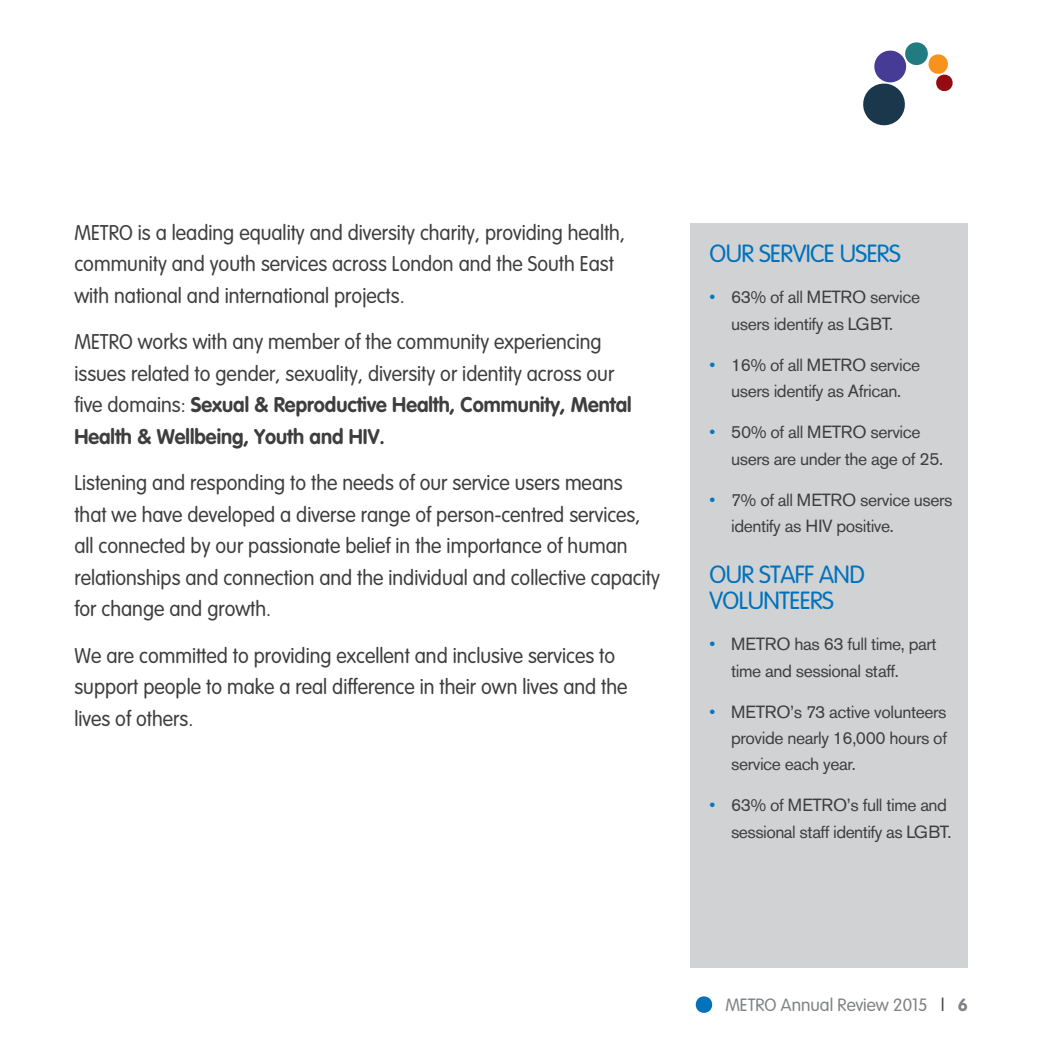
<style>
.page{position:relative;width:1042px;height:1042px;background:#fff}
.page>*{position:absolute;margin:0;border:0;box-sizing:border-box;transform-origin:0 0}
.SUb_head{font:300 24.5px/26.2px "VAG Rounded";letter-spacing:-.025em;color:#0072bc}
.t1{font:300 21px/31.5px "VAG Rounded";color:#3e3e3f;scale:.95 1}
.t2{font:17.5px/26.2px "Akzidenz Grotesk BE";letter-spacing:-.025em;color:#3e3e3f}
.t3{font:300 17.5px "VAG Rounded";color:#808285}
.s1{font-weight:700}
.s2{color:#007ac0}
.s3{color:#3e3e3f}
</style>
<div class="page">
<svg style="left:695px;top:996px;width:18px;height:17px"></svg>
<svg style="left:863px;top:42px;width:90px;height:84px"></svg>
<div style="left:690px;top:223px;width:277px;height:744px;background:#d1d2d4"></div>
<p class="t1" style="left:74px;top:217px;width:581px">METRO is a leading equality and diversity charity, providing health, community and youth services across London and the South East with national and international projects.</p>
<p class="t1" style="left:74px;top:326px;width:588px">METRO works with any member of the community experiencing issues related to gender, sexuality, diversity or identity across our five domains: <span class="s1">Sexual &amp; Reproductive Health, Community, Mental Health &amp; Wellbeing, Youth and HIV.</span></p>
<p class="t1" style="left:74px;top:467px;width:618px">Listening and responding to the needs of our service users means that we have developed a diverse range of person-centred services, all connected by our passionate belief in the importance of human relationships and connection and the individual and collective capacity for change and growth.</p>
<p class="t1" style="left:74px;top:639px;width:584px">We are committed to providing excellent and inclusive services to support people to make a real difference in their own lives and the lives of others.</p>
<p class="SUb_head" style="left:709px;top:241px;width:193px">OUR SERVICE USERS</p>
<p class="t2" style="left:709px;top:284px;width:212px;text-align:center"><span class="s2">•</span> 63% of all METRO service users identify as LGBT.</p>
<p class="t2" style="left:709px;top:352px;width:212px;text-align:center"><span class="s2">•</span> 16% of all METRO service users identify as African.</p>
<p class="t2" style="left:731px;top:419px;width:213px;text-indent:-22px"><span class="s2">•</span> 50% of all METRO service users are under the age of 25.</p>
<p class="t2" style="left:731px;top:486px;width:223px;text-indent:-22px"><span class="s2">•</span> 7% of all METRO service users identify as HIV positive.</p>
<p class="SUb_head" style="left:709px;top:561px;width:157px">OUR STAFF AND<br>VOLUNTEERS</p>
<p class="t2" style="left:731px;top:631px;width:207px;text-indent:-22px"><span class="s2">•</span> METRO has 63 full time, part time and sessional staff.</p>
<p class="t2" style="left:731px;top:698px;width:217px;text-align:justify;text-indent:-22px"><span class="s2">•</span> METRO’s 73 active volunteers provide nearly 16,000 hours of service each year.</p>
<p class="t2" style="left:709px;top:792px;width:243px;text-align:right"><span class="s2">•</span> 63% of METRO’s full time and sessional staff identify as LGBT.</p>
<p class="t3" style="left:725px;top:995px;width:244px">METRO Annual Review 2015 <span class="s3">|</span> <span class="s1">6</span></p>
</div>
